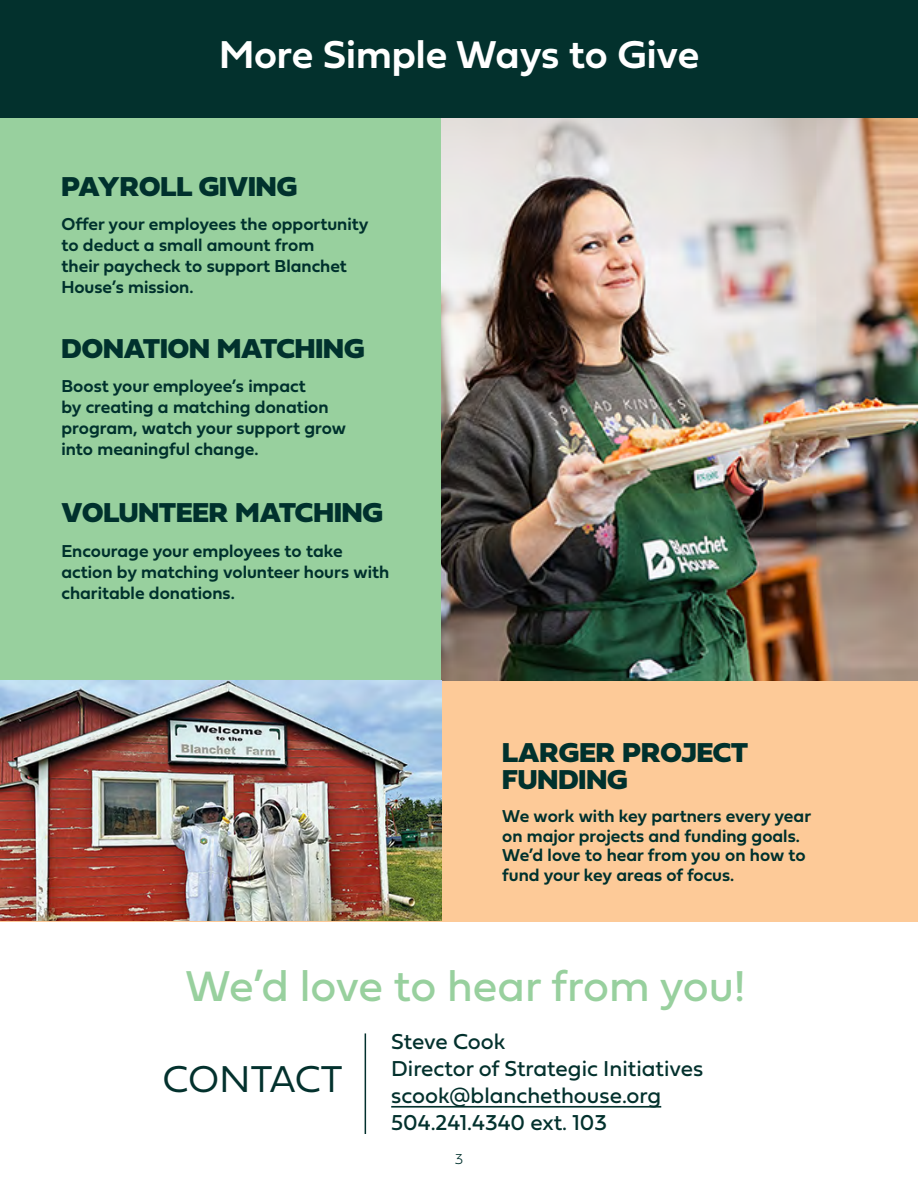
<style>
.page{position:relative;width:918px;height:1188px;background:#fff}
.page>*{position:absolute;margin:0;border:0;box-sizing:border-box;transform-origin:0 0}
.t1{font:45px "Fieldwork Geo Regular";color:#98d09e}
.t2{font:40.5px "Fieldwork Geo Demibold";color:#fff}
.t3{font:39px "Fieldwork Geo Light";letter-spacing:-.005em;color:#03312d}
.t4{font:28.5px/27px "Fieldwork Geo Black";color:#00312d}
.t5{font:22.5px "Fieldwork Geo Regular";color:#03312d}
.t6{font:18px/21px "Fieldwork Geo Demibold";color:#00312d}
.t7{font:100 15px "Fieldwork Geo";color:#00312d}
</style>
<div class="page">
<div style="left:1px;top:0;width:917px;height:118px;background:#03312d"></div>
<hr style="left:391px;top:1106px;width:270px;height:2px;background:#03312d">
<hr style="left:365px;top:1033px;width:1px;height:101px;background:#03312d">
<div style="left:0;top:118px;width:918px;height:562px;background:#98d09e"></div>
<div style="left:1px;top:680px;width:917px;height:242px;background:#fdca98"></div>
<img style="left:441px;top:118px;width:477px;height:562px">
<img style="left:1px;top:680px;width:440px;height:240px">
<p class="t2" style="left:219px;top:23px;width:482px">More Simple Ways to Give</p>
<p class="t4" style="left:62px;top:170px;width:237px">PAYROLL GIVING</p>
<p class="t6" style="left:62px;top:213px;width:309px">Offer your employees the opportunity to deduct a small amount from<br>their paycheck to support Blanchet<br>House’s mission.</p>
<p class="t4" style="left:62px;top:332px;width:305px">DONATION MATCHING</p>
<p class="t6" style="left:62px;top:375px;width:286px">Boost your employee’s impact<br>by creating a matching donation program, watch your support grow into meaningful change.</p>
<p class="t4" style="left:62px;top:496px;width:323px">VOLUNTEER MATCHING</p>
<p class="t6" style="left:62px;top:539px;width:329px">Encourage your employees to take action by matching volunteer hours with charitable donations.</p>
<p class="t4" style="left:502px;top:736px;width:247px">LARGER PROJECT<br>FUNDING</p>
<p class="t6" style="left:502px;top:806px;width:310px;line-height:19.5px">We work with key partners every year on major projects and funding goals.<br>We’d love to hear from you on how to fund your key areas of focus.</p>
<p class="t1" style="left:186px;top:950px;width:562px">We’d love to hear from you!</p>
<p class="t3" style="left:163px;top:1048px;width:181px">CONTACT</p>
<p class="t5" style="left:391px;top:1024px;width:116px">Steve Cook</p>
<p class="t5" style="left:391px;top:1051px;width:314px">Director of Strategic Initiatives</p>
<p class="t5" style="left:391px;top:1078px;width:272px">scook@blanchethouse.org</p>
<p class="t5" style="left:391px;top:1105px;width:217px">504.241.4340 ext. 103</p>
<p class="t7" style="left:455px;top:1147px;width:10px">3</p>
</div>
